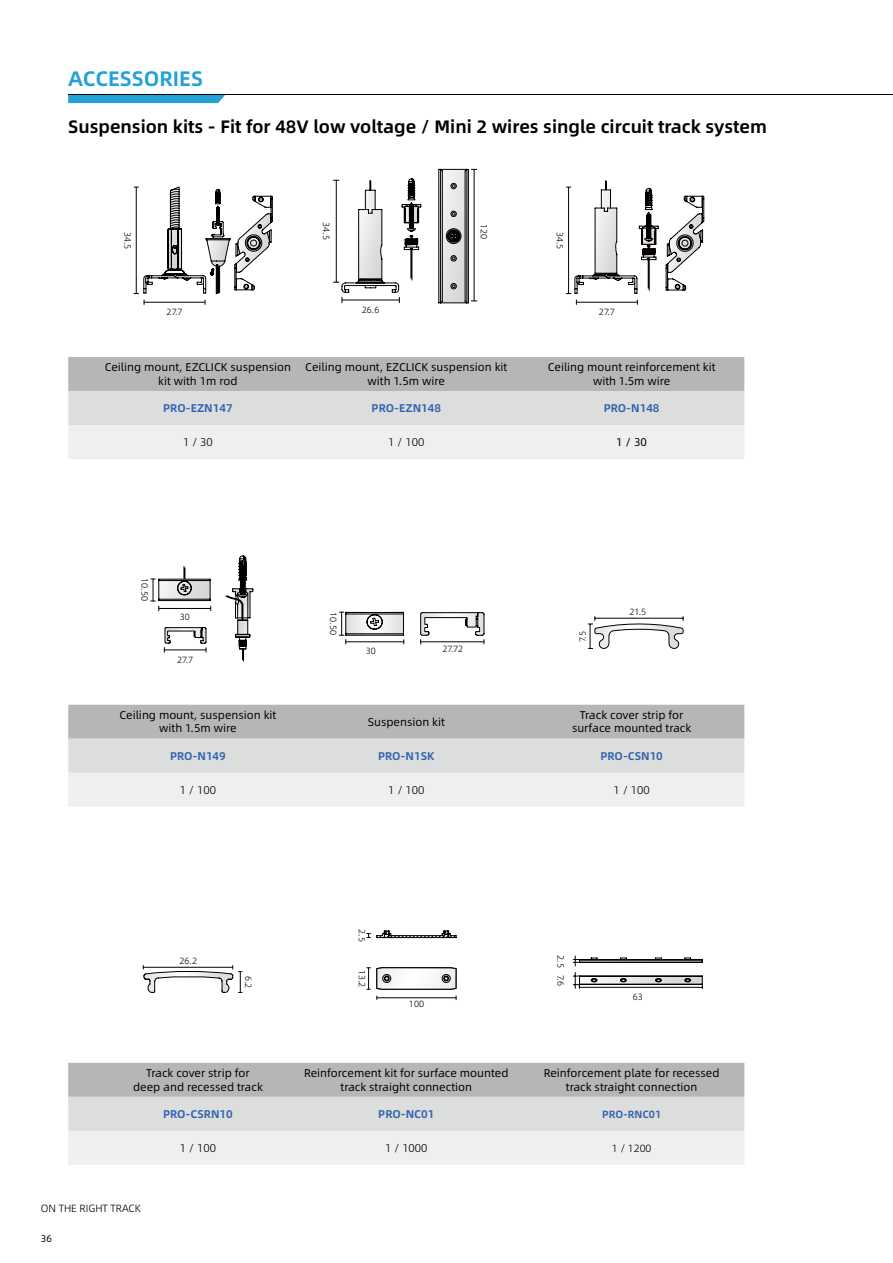
<style>
.page{position:relative;width:893px;height:1263px;background:#fff}
.page>*{position:absolute;margin:0;border:0;box-sizing:border-box;transform-origin:0 0}
.t1{font:21px "Alibaba Pu Hui Ti 2 85 Bold";color:#24a1d6}
.t2{font:18px "Alibaba Pu Hui Ti 2 85 Bold";color:#000}
.t3{font:11.25px/13.5px "Alibaba Pu Hui Ti 2 55 Regular";color:#000;text-align:center}
.t4{font:11.25px "Alibaba Pu Hui Ti 2 85 Bold";color:#3264af}
.t5{font:11.25px "Alibaba Pu Hui Ti 2 45 Light";color:#000}
.t6{font:10.5px "Alibaba Pu Hui Ti 2 45 Light";color:#000}
.t7{font:10.5px "Alibaba Pu Hui Ti 2 85 Bold";color:#3264af}
.t8{font:9.75px "Alibaba Pu Hui Ti 2 55 Regular";color:#000}
.t9{font:9px "Alibaba Pu Hui Ti 2 45 Light";color:#000}
</style>
<div class="page">
<svg style="left:68px;top:95px;width:157px;height:8px"></svg>
<hr style="left:68px;top:94px;width:825px;height:1px;background:#000">
<svg style="left:68px;top:705px;width:676px;height:102px"></svg>
<svg style="left:68px;top:357px;width:676px;height:102px"></svg>
<svg style="left:339px;top:612px;width:66px;height:32px"></svg>
<svg style="left:420px;top:612px;width:65px;height:32px"></svg>
<svg style="left:588px;top:616px;width:95px;height:33px"></svg>
<hr style="left:144px;top:302px;width:61px;height:1px;background:#040000">
<hr style="left:576px;top:302px;width:61px;height:1px;background:#040000">
<svg style="left:134px;top:187px;width:139px;height:107px"></svg>
<svg style="left:333px;top:169px;width:144px;height:134px"></svg>
<svg style="left:566px;top:181px;width:138px;height:113px"></svg>
<svg style="left:151px;top:556px;width:102px;height:105px"></svg>
<svg style="left:68px;top:1063px;width:676px;height:102px"></svg>
<hr style="left:377px;top:997px;width:79px;height:1px;background:#040000">
<svg style="left:367px;top:933px;width:3px;height:5px"></svg>
<svg style="left:367px;top:967px;width:3px;height:23px"></svg>
<svg style="left:376px;top:931px;width:81px;height:59px"></svg>
<svg style="left:573px;top:956px;width:130px;height:32px"></svg>
<svg style="left:143px;top:965px;width:99px;height:28px"></svg>
<h1 class="t1" style="left:68px;top:62px;width:137px">ACCESSORIES</h1>
<h2 class="t2" style="left:68px;top:113px;width:700px">Suspension kits - Fit for 48V low voltage / Mini 2 wires single circuit track system</h2>
<p class="t9" style="left:333px;top:222px;width:19px;rotate:90deg">34.5</p>
<p class="t9" style="left:491px;top:224px;width:17px;rotate:90deg">120</p>
<p class="t9" style="left:134px;top:232px;width:19px;rotate:90deg">34.5</p>
<p class="t9" style="left:567px;top:232px;width:19px;rotate:90deg">34.5</p>
<p class="t9" style="left:167px;top:305px;width:17px">27.7</p>
<p class="t9" style="left:362px;top:303px;width:19px">26.6</p>
<p class="t9" style="left:599px;top:305px;width:17px">27.7</p>
<p class="t3" style="left:105px;top:360px;width:188px">Ceiling mount, EZCLICK suspension kit with 1m rod</p>
<p class="t3" style="left:305px;top:360px;width:203px">Ceiling mount, EZCLICK suspension kit with 1.5m wire</p>
<p class="t3" style="left:548px;top:360px;width:169px">Ceiling mount reinforcement kit with 1.5m wire</p>
<p class="t4" style="left:163px;top:399px;width:71px">PRO-EZN147</p>
<p class="t4" style="left:372px;top:399px;width:71px">PRO-EZN148</p>
<p class="t4" style="left:604px;top:399px;width:57px">PRO-N148</p>
<p class="t5" style="left:183px;top:434px;width:31px">1 / 30</p>
<p class="t5" style="left:388px;top:434px;width:38px">1 / 100</p>
<p class="t3" style="left:616px;top:435px;width:32px">1 / 30</p>
<p class="t9" style="left:151px;top:578px;width:24px;rotate:90deg">10.50</p>
<p class="t9" style="left:180px;top:611px;width:12px">30</p>
<p class="t9" style="left:177px;top:653px;width:17px">27.7</p>
<p class="t9" style="left:340px;top:612px;width:24px;rotate:90deg">10.50</p>
<p class="t9" style="left:366px;top:644px;width:12px">30</p>
<p class="t9" style="left:442px;top:642px;width:22px">27.72</p>
<p class="t9" style="left:576px;top:642px;width:13px;rotate:-90deg">7.5</p>
<p class="t9" style="left:630px;top:605px;width:18px">21.5</p>
<p class="t3" style="left:120px;top:707px;width:158px">Ceiling mount, suspension kit with 1.5m wire</p>
<p class="t3" style="left:368px;top:714px;width:79px">Suspension kit</p>
<p class="t3" style="left:572px;top:707px;width:121px">Track cover strip for surface mounted track</p>
<p class="t4" style="left:170px;top:747px;width:57px">PRO-N149</p>
<p class="t4" style="left:378px;top:747px;width:58px">PRO-N1SK</p>
<p class="t4" style="left:600px;top:747px;width:64px">PRO-CSN10</p>
<p class="t5" style="left:180px;top:781px;width:38px">1 / 100</p>
<p class="t5" style="left:388px;top:781px;width:38px">1 / 100</p>
<p class="t5" style="left:614px;top:781px;width:38px">1 / 100</p>
<p class="t9" style="left:180px;top:954px;width:19px">26.2</p>
<p class="t9" style="left:255px;top:976px;width:14px;rotate:90deg">6.2</p>
<p class="t9" style="left:369px;top:929px;width:14px;rotate:90deg">2.5</p>
<p class="t9" style="left:369px;top:970px;width:19px;rotate:90deg">13.2</p>
<p class="t9" style="left:409px;top:997px;width:17px">100</p>
<p class="t9" style="left:567px;top:955px;width:32px;rotate:90deg">2.5 7.6</p>
<p class="t9" style="left:633px;top:990px;width:12px">63</p>
<p class="t3" style="left:133px;top:1066px;width:131px">Track cover strip for deep and recessed track</p>
<p class="t3" style="left:304px;top:1066px;width:206px">Reinforcement kit for surface mounted track straight connection</p>
<p class="t3" style="left:544px;top:1066px;width:177px">Reinforcement plate for recessed track straight connection</p>
<p class="t4" style="left:163px;top:1105px;width:71px">PRO-CSRN10</p>
<p class="t4" style="left:378px;top:1105px;width:57px">PRO-NC01</p>
<p class="t7" style="left:602px;top:1105px;width:60px">PRO-RNC01</p>
<p class="t5" style="left:180px;top:1139px;width:38px">1 / 100</p>
<p class="t5" style="left:385px;top:1139px;width:44px">1 / 1000</p>
<p class="t6" style="left:612px;top:1140px;width:41px">1 / 1200</p>
<p class="t6" style="left:41px;top:1200px;width:102px">ON THE RIGHT TRACK</p>
<p class="t8" style="left:41px;top:1231px;width:13px">36</p>
</div>
